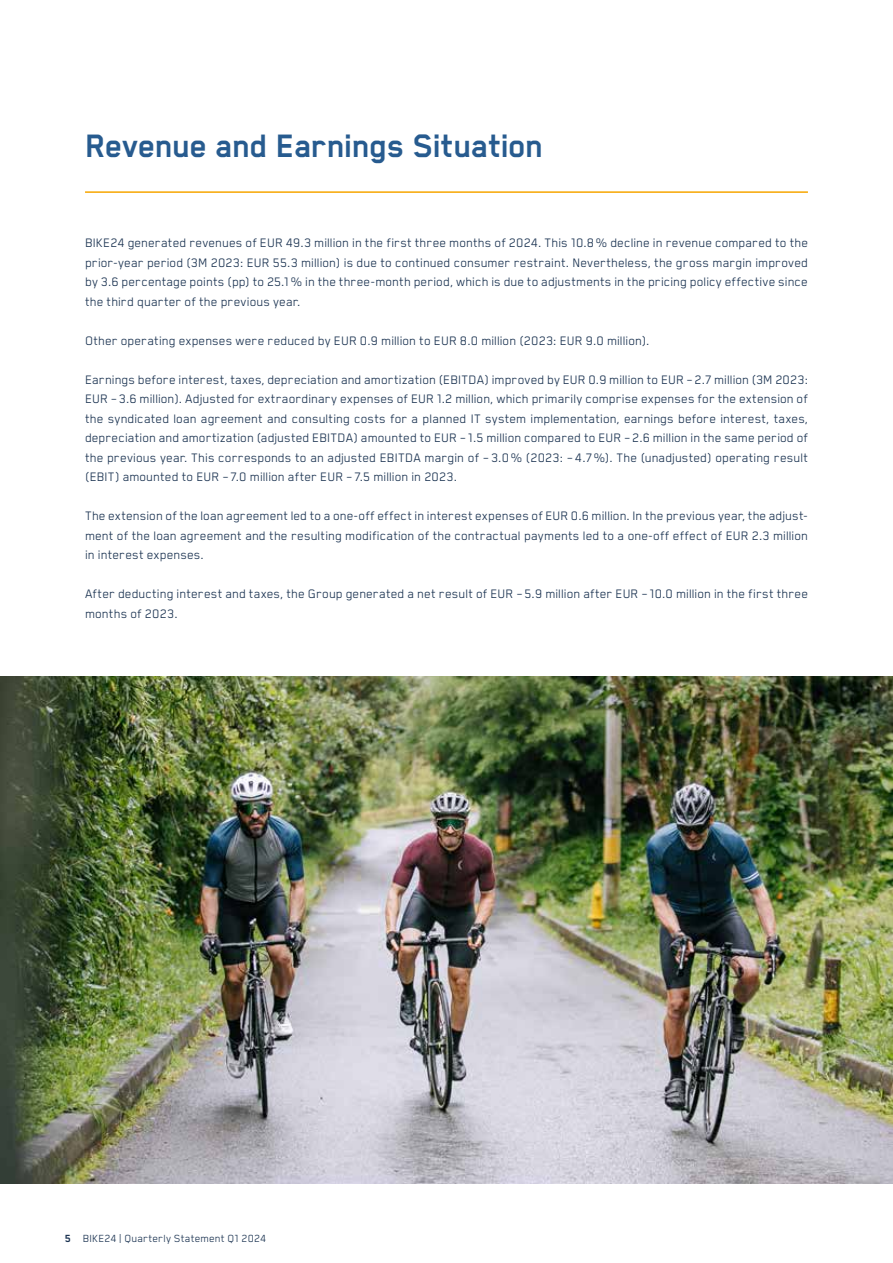
<style>
.page{position:relative;width:893px;height:1263px;background:#fff}
.page>*{position:absolute;margin:0;border:0;box-sizing:border-box;transform-origin:0 0}
.t1{font:700 37.5px "Blender";letter-spacing:-.005em;color:#275b8f}
.t2{font:14.25px/19.5px "Blender";letter-spacing:.01em;color:#1c3452;text-align:justify}
.t3{font:12px "Blender";letter-spacing:.02em;color:#1c3452}
.s1{font-weight:700}
</style>
<div class="page">
<hr style="left:85px;top:191px;width:723px;height:2px;background:#f7a600">
<img style="left:0;top:676px;width:893px;height:507px">
<h1 class="t1" style="left:85px;top:126px;width:459px">Revenue and Earnings Situation</h1>
<p class="t2" style="left:85px;top:233px;width:724px">BIKE24 generated revenues of EUR 49.3 million in the first three months of 2024. This 10.8% decline in revenue compared to the prior-year period (3M 2023: EUR 55.3 million) is due to continued consumer restraint. Nevertheless, the gross margin improved by 3.6 percentage points (pp) to 25.1% in the three-month period, which is due to adjustments in the pricing policy effective since the third quarter of the previous year.</p>
<p class="t2" style="left:85px;top:330px;width:566px">Other operating expenses were reduced by EUR 0.9 million to EUR 8.0 million (2023: EUR 9.0 million).</p>
<p class="t2" style="left:85px;top:369px;width:724px">Earnings before interest, taxes, depreciation and amortization (EBITDA) improved by EUR 0.9 million to EUR –2.7 million (3M 2023:<br>EUR – 3.6 million). Adjusted for extraordinary expenses of EUR 1.2 million, which primarily comprise expenses for the extension of the syndicated loan agreement and consulting costs for a planned IT system implementation, earnings before interest, taxes, depreciation and amortization (adjusted EBITDA) amounted to EUR – 1.5 million compared to EUR – 2.6 million in the same period of the previous year. This corresponds to an adjusted EBITDA margin of – 3.0% (2023: –4.7%). The (unadjusted) operating result (EBIT) amounted to EUR – 7.0 million after EUR – 7.5 million in 2023.</p>
<p class="t2" style="left:85px;top:506px;width:724px">The extension of the loan agreement led to a one-off effect in interest expenses of EUR 0.6 million. In the previous year, the adjust&shy;ment of the loan agreement and the resulting modification of the contractual payments led to a one-off effect of EUR 2.3 million in interest expenses.</p>
<p class="t2" style="left:85px;top:584px;width:724px">After deducting interest and taxes, the Group generated a net result of EUR – 5.9 million after EUR – 10.0 million in the first three months of 2023.</p>
<p class="t3" style="left:65px;top:1232px;width:203px"><span class="s1">5</span> BIKE24 | Quarterly Statement Q1 2024</p>
</div>
